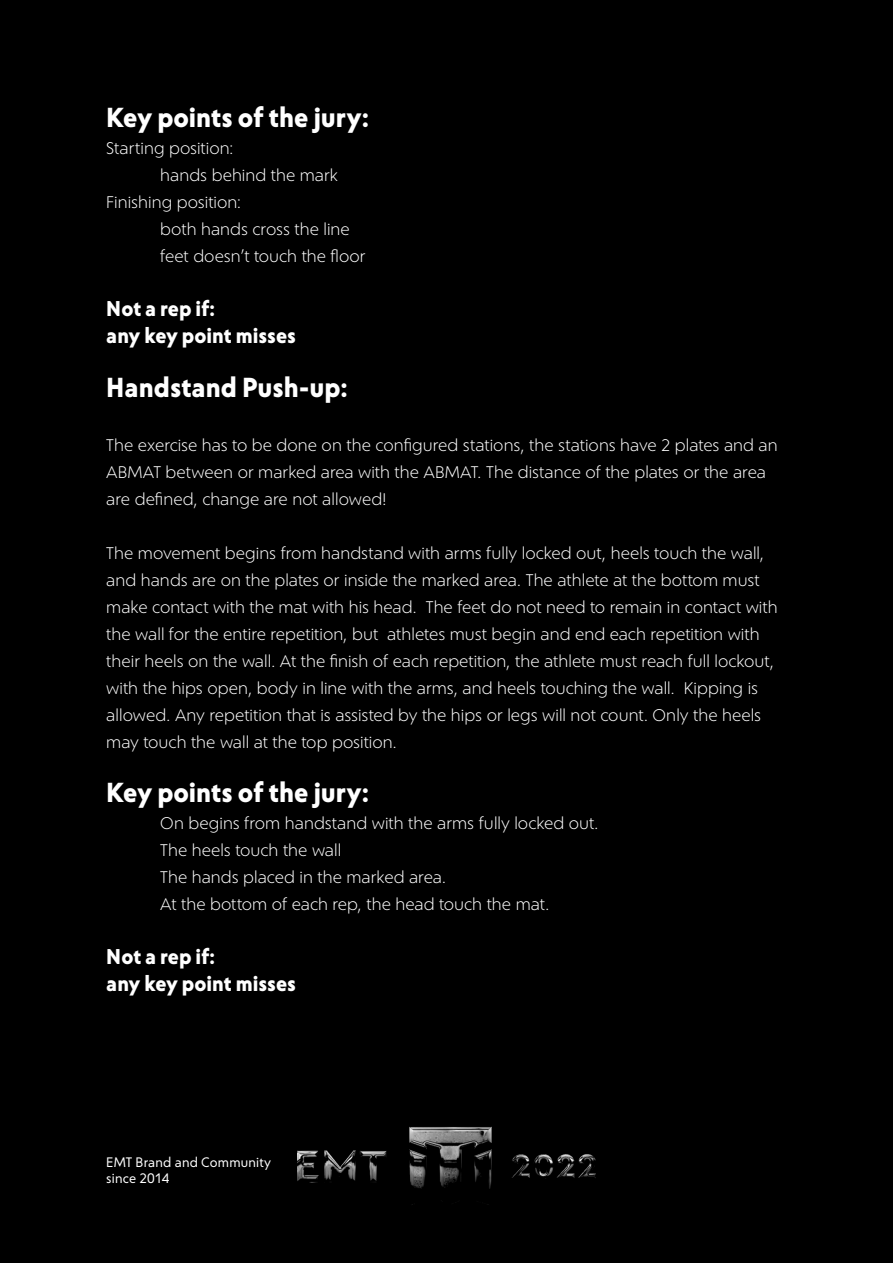
<style>
.page{position:relative;width:893px;height:1263px;background:#fff}
.page>*{position:absolute;margin:0;border:0;box-sizing:border-box;transform-origin:0 0}
.t1{font:700 27px "Corsica MX";color:#fff}
.t2{font:700 21px/27px "Corsica MX";color:#fff}
.t3{font:16.5px/27px "Corsica LX";color:#fff}
.t4{font:13.5px/16.2px "Corsica MX";letter-spacing:.01em;color:#fff}
</style>
<div class="page">
<div style="left:1px;top:1px;width:891px;height:1261px;background:#000"></div>
<img style="left:298px;top:1127px;width:297px;height:78px">
<h1 class="t1" style="left:106px;top:101px;width:265px">Key points of the jury:</h1>
<p class="t3" style="left:106px;top:135px;width:129px">Starting position:</p>
<p class="t3" style="left:160px;top:162px;width:179px">hands behind the mark</p>
<p class="t3" style="left:106px;top:189px;width:137px">Finishing position:</p>
<p class="t3" style="left:160px;top:216px;width:191px">both hands cross the line</p>
<p class="t3" style="left:160px;top:243px;width:207px">feet doesn’t touch the floor</p>
<p class="t2" style="left:106px;top:295px;width:191px">Not a rep if:<br>any key point misses</p>
<h1 class="t1" style="left:106px;top:371px;width:243px">Handstand Push-up:</h1>
<p class="t3" style="left:106px;top:432px;width:673px">The exercise has to be done on the configured stations, the stations have 2 plates and an<br>ABMAT between or marked area with the ABMAT. The distance of the plates or the area are defined, change are not allowed!</p>
<p class="t3" style="left:106px;top:540px;width:673px">The movement begins from handstand with arms fully locked out, heels touch the wall, and hands are on the plates or inside the marked area. The athlete at the bottom must make contact with the mat with his head. The feet do not need to remain in contact with the wall for the entire repetition, but athletes must begin and end each repetition with their heels on the wall. At the finish of each repetition, the athlete must reach full lockout, with the hips open, body in line with the arms, and heels touching the wall. Kipping is allowed. Any repetition that is assisted by the hips or legs will not count. Only the heels may touch the wall at the top position.</p>
<h1 class="t1" style="left:106px;top:776px;width:265px">Key points of the jury:</h1>
<p class="t3" style="left:160px;top:810px;width:440px">On begins from handstand with the arms fully locked out.<br>The heels touch the wall<br>The hands placed in the marked area.<br>At the bottom of each rep, the head touch the mat.</p>
<p class="t2" style="left:106px;top:943px;width:191px">Not a rep if:<br>any key point misses</p>
<p class="t4" style="left:106px;top:1154px;width:166px">EMT Brand and Community since 2014</p>
</div>
